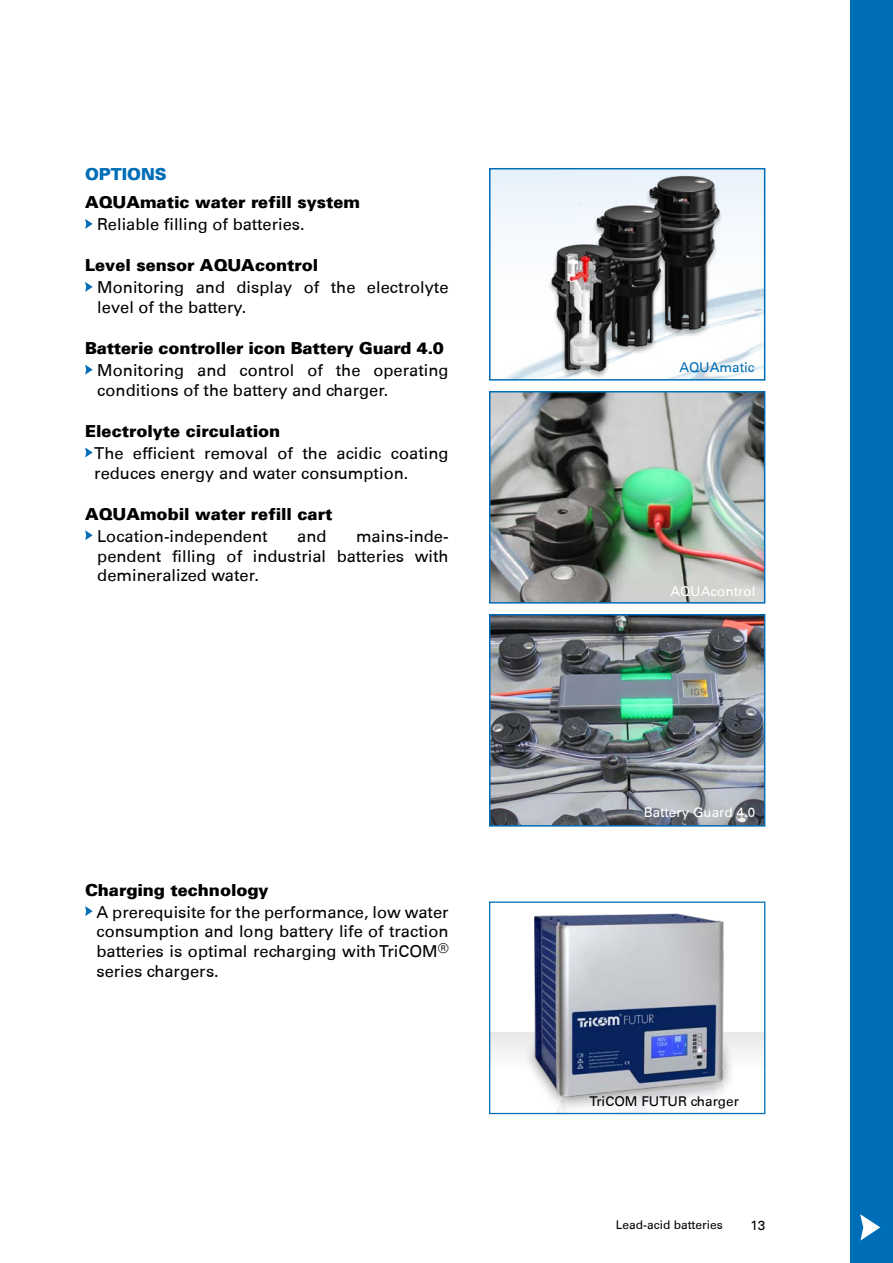
<style>
.page{position:relative;width:893px;height:1263px;background:#fff}
.page>*{position:absolute;margin:0;border:0;box-sizing:border-box;transform-origin:0 0}
.t1{font:16.5px/19.8px "Univers 55 Roman";color:#000}
.t2{font:900 16.5px "Univers";color:#000}
.t3{font:900 16.5px "Univers";color:#006db7}
.t4{font:13.5px "Univers 55 Roman";color:#fff}
.t5{font:13.5px "Univers 55 Roman";color:#000}
.t6{font:13.5px "Univers 55 Roman";color:#006db7}
.t7{font:12px "Univers 55 Roman";color:#000}
</style>
<div class="page">
<img style="left:492px;top:394px;width:270px;height:207px">
<div style="left:489px;top:391px;width:276px;height:213px;border:2px solid #006db7"></div>
<img style="left:492px;top:617px;width:270px;height:207px">
<div style="left:489px;top:614px;width:276px;height:213px;border:2px solid #006db7"></div>
<img style="left:492px;top:171px;width:270px;height:207px">
<div style="left:489px;top:168px;width:276px;height:213px;border:2px solid #006db7"></div>
<img style="left:531px;top:168px;width:206px;height:213px">
<div style="left:490px;top:1032px;width:275px;height:38px;background:#f3f3f3"></div>
<div style="left:523px;top:1024px;width:213px;height:87px;background:#000;opacity:.66"></div>
<img style="left:518px;top:913px;width:223px;height:190px">
<div style="left:489px;top:901px;width:276px;height:213px;border:1px solid #006db7"></div>
<div style="left:850px;top:0;width:43px;height:1263px;background:#006db7"></div>
<svg style="left:860px;top:1214px;width:20px;height:26px"></svg>
<svg style="left:85px;top:219px;width:8px;height:10px"></svg>
<svg style="left:85px;top:282px;width:8px;height:10px"></svg>
<svg style="left:85px;top:365px;width:8px;height:10px"></svg>
<svg style="left:85px;top:447px;width:8px;height:10px"></svg>
<svg style="left:85px;top:530px;width:8px;height:10px"></svg>
<svg style="left:85px;top:906px;width:8px;height:10px"></svg>
<p class="t3" style="left:85px;top:163px;width:83px">OPTIONS</p>
<p class="t2" style="left:85px;top:192px;width:276px">AQUAmatic water refill system</p>
<p class="t1" style="left:97px;top:215px;width:209px">Reliable filling of batteries.</p>
<p class="t2" style="left:85px;top:255px;width:235px">Level sensor AQUAcontrol</p>
<p class="t1" style="left:97px;top:278px;width:353px">Monitoring and display of the electrolyte level of the battery.</p>
<p class="t2" style="left:85px;top:337px;width:360px">Batterie controller icon Battery Guard 4.0</p>
<p class="t1" style="left:97px;top:360px;width:353px">Monitoring and control of the operating conditions of the battery and charger.</p>
<p class="t2" style="left:85px;top:420px;width:197px">Electrolyte circulation</p>
<p class="t1" style="left:94px;top:443px;width:356px">The efficient removal of the acidic coating reduces energy and water consumption.</p>
<p class="t2" style="left:85px;top:503px;width:249px">AQUAmobil water refill cart</p>
<p class="t1" style="left:97px;top:526px;width:172px">Location-independent</p>
<p class="t1" style="left:297px;top:526px;width:31px">and</p>
<p class="t1" style="left:97px;top:526px;width:353px;text-align:justify;text-indent:259px">mains-inde&shy;pendent filling of industrial batteries with demineralized water.</p>
<p class="t2" style="left:85px;top:879px;width:185px">Charging technology</p>
<p class="t1" style="left:96px;top:902px;width:354px;text-align:justify">A prerequisite for the performance, low water consumption and long battery life of traction batteries is optimal recharging with TriCOM<sup>® </sup>series chargers.</p>
<p class="t6" style="left:679px;top:359px;width:77px">AQUAmatic</p>
<p class="t4" style="left:671px;top:583px;width:86px">AQUAcontrol</p>
<p class="t4" style="left:644px;top:804px;width:113px">Battery Guard 4.0</p>
<p class="t5" style="left:589px;top:1093px;width:151px">TriCOM FUTUR charger</p>
<p class="t7" style="left:616px;top:1217px;width:108px">Lead-acid batteries</p>
<p class="t5" style="left:751px;top:1217px;width:16px">13</p>
</div>
